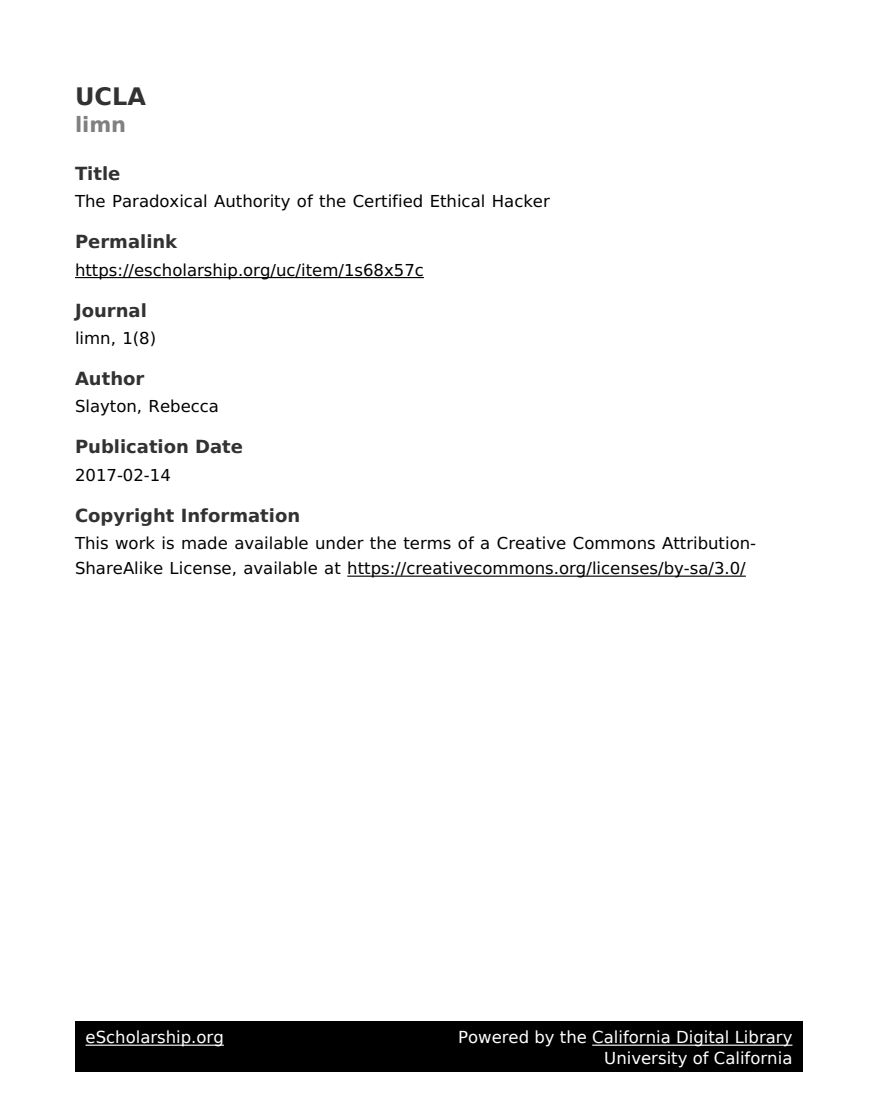
<style>
.page{position:relative;width:878px;height:1107px;background:#fff}
.page>*{position:absolute;margin:0;border:0;box-sizing:border-box;transform-origin:0 0}
.t1{font:700 24px "DejaVu Sans";color:#323232}
.t2{font:700 21px "DejaVu Sans";color:#808080}
.t3{font:700 18px "DejaVu Sans";color:#323232}
.t4{font:16.5px/25px "Code 2000";color:#000}
.t5{font:16.5px/21px "DejaVu Sans";color:#fff;text-align:right}
</style>
<div class="page">
<hr style="left:75px;top:277px;width:349px;height:1px;background:#000">
<hr style="left:347px;top:576px;width:398px;height:1px;background:#000">
<div style="left:75px;top:1022px;width:727px;height:50px;background:#000"></div>
<hr style="left:86px;top:1045px;width:138px;height:1px;background:#fff">
<hr style="left:592px;top:1045px;width:200px;height:1px;background:#fff">
<h1 class="t1" style="left:75px;top:86px;width:72px">UCLA</h1>
<p class="t2" style="left:75px;top:116px;width:53px">limn</p>
<p class="t3" style="left:75px;top:166px;width:47px">Title</p>
<p class="t4" style="left:75px;top:189px;width:476px">The Paradoxical Authority of the Certified Ethical Hacker</p>
<p class="t3" style="left:75px;top:235px;width:104px">Permalink</p>
<p class="t4" style="left:75px;top:257px;width:350px">https://escholarship.org/uc/item/1s68x57c</p>
<p class="t3" style="left:75px;top:303px;width:73px">Journal</p>
<p class="t4" style="left:75px;top:326px;width:83px">limn, 1(8)</p>
<p class="t3" style="left:75px;top:371px;width:71px">Author</p>
<p class="t4" style="left:75px;top:394px;width:145px">Slayton, Rebecca</p>
<p class="t3" style="left:75px;top:440px;width:170px">Publication Date</p>
<p class="t4" style="left:75px;top:462px;width:97px">2017-02-14</p>
<p class="t3" style="left:75px;top:508px;width:227px">Copyright Information</p>
<p class="t4" style="left:75px;top:531px;width:682px">This work is made available under the terms of a Creative Commons Attribution-<br>ShareAlike License, available at https://creativecommons.org/licenses/by-sa/3.0/</p>
<p class="t5" style="left:86px;top:1028px;width:140px">eScholarship.org</p>
<p class="t5" style="left:458px;top:1028px;width:336px">Powered by the California Digital Library<br>University of California</p>
</div>
